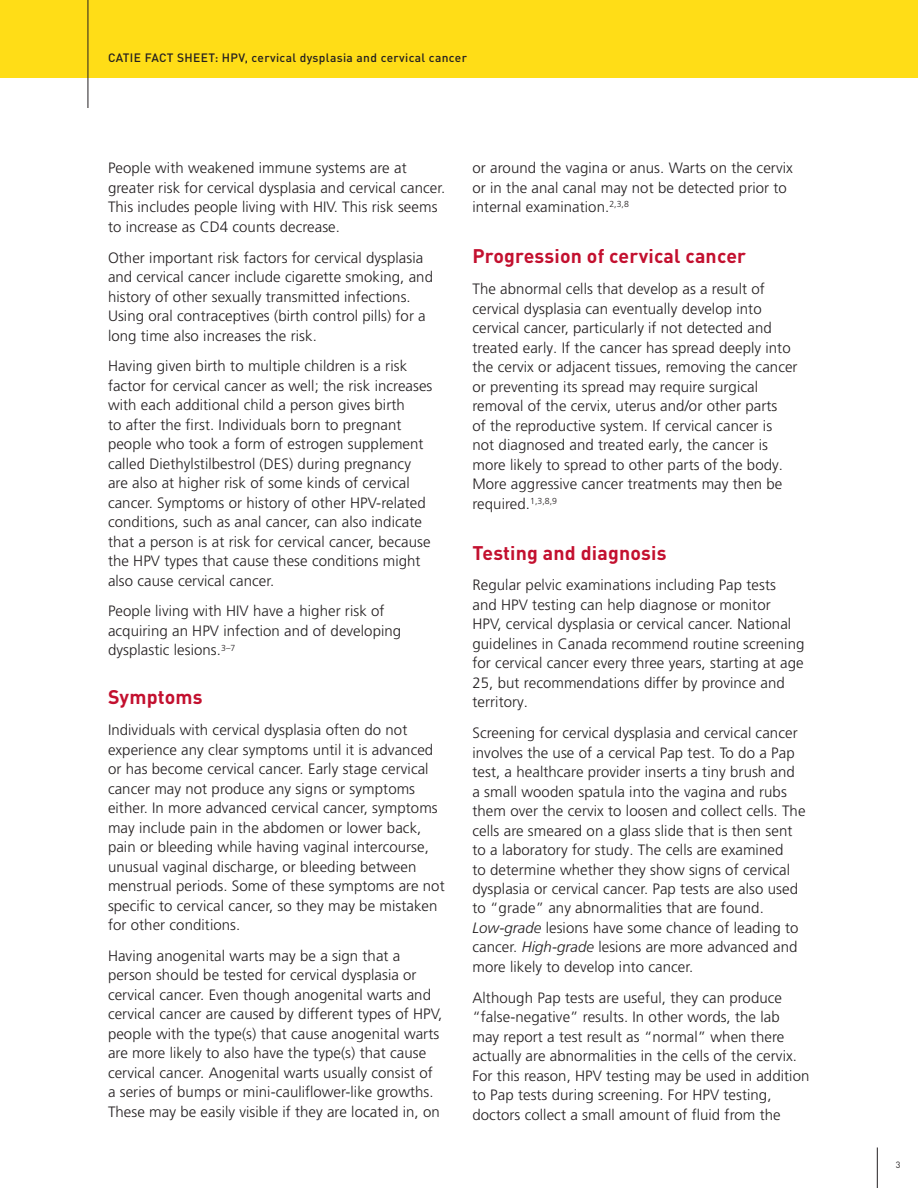
<style>
.page{position:relative;width:918px;height:1188px;background:#fff}
.page>*{position:absolute;margin:0;border:0;box-sizing:border-box;transform-origin:0 0}
.t1{font:700 19.5px "DINOT";letter-spacing:.01em;color:#c3102f}
.t2{font:300 15px/19.5px "Frutiger LT Pro";letter-spacing:.005em;color:#231f20}
.t3{font:500 12px "DINOT";letter-spacing:.03em;color:#231f20}
.t4{font:9px "DINOT";color:#231f20}
.s1{font-style:italic}
</style>
<div class="page">
<hr style="left:877px;top:1148px;width:1px;height:40px;background:#231f20">
<div style="left:0;top:0;width:918px;height:78px;background:#ffdd17"></div>
<hr style="left:88px;top:0;width:1px;height:108px;background:#231f20">
<p class="t3" style="left:108px;top:50px;width:360px">CATIE FACT SHEET: HPV, cervical dysplasia and cervical cancer</p>
<p class="t2" style="left:108px;top:158px;width:339px">People with weakened immune systems are at greater risk for cervical dysplasia and cervical cancer.<br>This includes people living with HIV. This risk seems to increase as CD4 counts decrease.</p>
<p class="t2" style="left:108px;top:248px;width:327px">Other important risk factors for cervical dysplasia and cervical cancer include cigarette smoking, and history of other sexually transmitted infections.<br>Using oral contraceptives (birth control pills) for a long time also increases the risk.</p>
<p class="t2" style="left:108px;top:356px;width:326px">Having given birth to multiple children is a risk factor for cervical cancer as well; the risk increases with each additional child a person gives birth<br>to after the first. Individuals born to pregnant people who took a form of estrogen supplement called Diethylstilbestrol (DES) during pregnancy are also at higher risk of some kinds of cervical cancer. Symptoms or history of other HPV-related conditions, such as anal cancer, can also indicate that a person is at risk for cervical cancer, because the HPV types that cause these conditions might also cause cervical cancer.</p>
<p class="t2" style="left:108px;top:602px;width:295px">People living with HIV have a higher risk of acquiring an HPV infection and of developing dysplastic lesions.<sup>3–7</sup></p>
<h1 class="t1" style="left:108px;top:682px;width:96px">Symptoms</h1>
<p class="t2" style="left:108px;top:720px;width:338px">Individuals with cervical dysplasia often do not experience any clear symptoms until it is advanced or has become cervical cancer. Early stage cervical cancer may not produce any signs or symptoms either. In more advanced cervical cancer, symptoms may include pain in the abdomen or lower back, pain or bleeding while having vaginal intercourse, unusual vaginal discharge, or bleeding between menstrual periods. Some of these symptoms are not specific to cervical cancer, so they may be mistaken for other conditions.</p>
<p class="t2" style="left:108px;top:946px;width:336px">Having anogenital warts may be a sign that a person should be tested for cervical dysplasia or cervical cancer. Even though anogenital warts and cervical cancer are caused by different types of HPV, people with the type(s) that cause anogenital warts are more likely to also have the type(s) that cause cervical cancer. Anogenital warts usually consist of a series of bumps or mini-cauliflower-like growths.<br>These may be easily visible if they are located in, on</p>
<p class="t2" style="left:472px;top:158px;width:322px">or around the vagina or anus. Warts on the cervix or in the anal canal may not be detected prior to internal examination.<sup>2,3,8</sup></p>
<h1 class="t1" style="left:472px;top:241px;width:275px">Progression of cervical cancer</h1>
<p class="t2" style="left:472px;top:279px;width:327px">The abnormal cells that develop as a result of cervical dysplasia can eventually develop into cervical cancer, particularly if not detected and treated early. If the cancer has spread deeply into the cervix or adjacent tissues, removing the cancer or preventing its spread may require surgical removal of the cervix, uterus and/or other parts<br>of the reproductive system. If cervical cancer is not diagnosed and treated early, the cancer is more likely to spread to other parts of the body.<br>More aggressive cancer treatments may then be required.<sup>1,3,8,9</sup></p>
<h1 class="t1" style="left:472px;top:537px;width:196px">Testing and diagnosis</h1>
<p class="t2" style="left:472px;top:575px;width:333px">Regular pelvic examinations including Pap tests<br>and HPV testing can help diagnose or monitor<br>HPV, cervical dysplasia or cervical cancer. National guidelines in Canada recommend routine screening for cervical cancer every three years, starting at age 25, but recommendations differ by province and territory.</p>
<p class="t2" style="left:472px;top:723px;width:335px">Screening for cervical dysplasia and cervical cancer involves the use of a cervical Pap test. To do a Pap test, a healthcare provider inserts a tiny brush and a small wooden spatula into the vagina and rubs them over the cervix to loosen and collect cells. The cells are smeared on a glass slide that is then sent to a laboratory for study. The cells are examined<br>to determine whether they show signs of cervical dysplasia or cervical cancer. Pap tests are also used to “grade” any abnormalities that are found.<br><span class="s1">Low-grade</span> lesions have some chance of leading to cancer. <span class="s1">High-grade</span> lesions are more advanced and more likely to develop into cancer.</p>
<p class="t2" style="left:472px;top:988px;width:338px">Although Pap tests are useful, they can produce “false-negative” results. In other words, the lab may report a test result as “normal” when there actually are abnormalities in the cells of the cervix.<br>For this reason, HPV testing may be used in addition to Pap tests during screening. For HPV testing, doctors collect a small amount of fluid from the</p>
<p class="t4" style="left:896px;top:1158px;width:6px">3</p>
</div>
